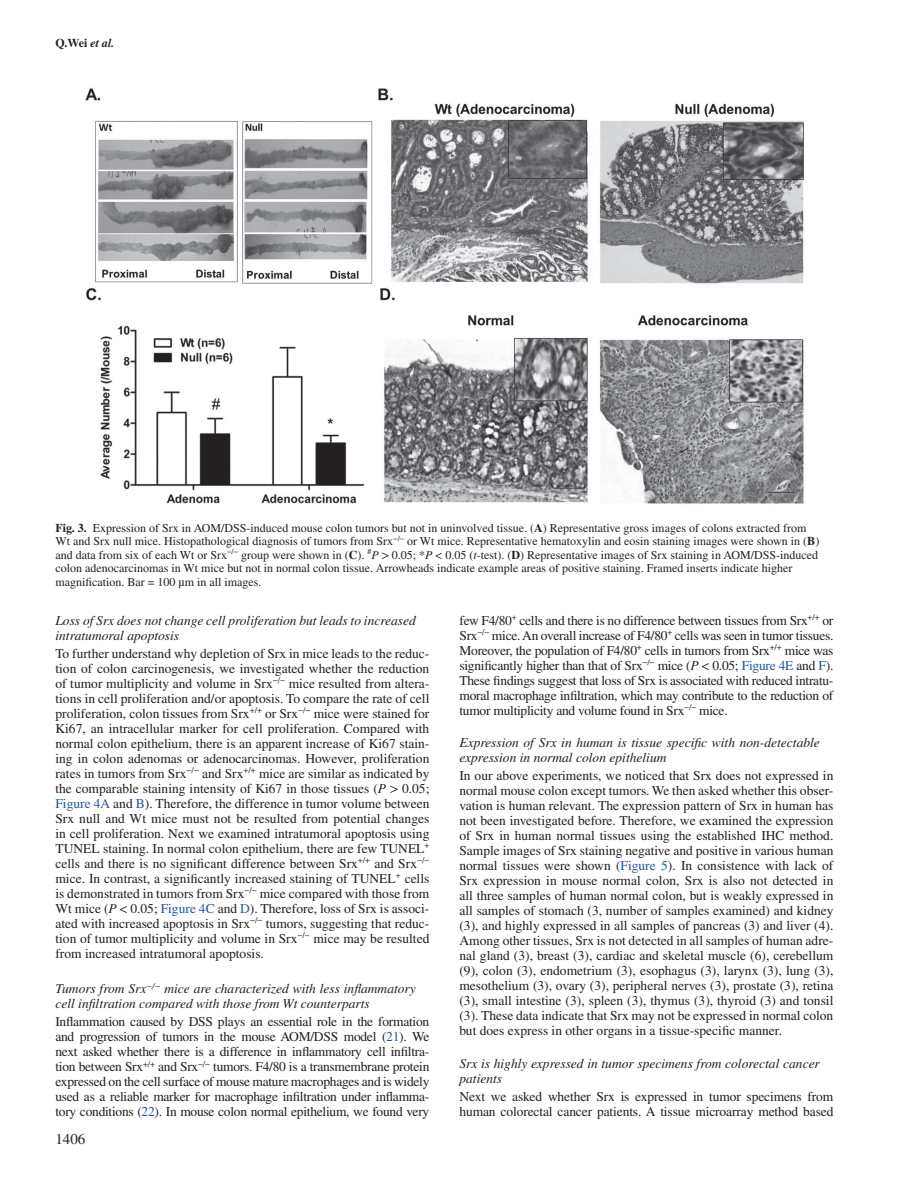
<style>
.page{position:relative;width:919px;height:1187px;background:#fff}
.page>*{position:absolute;margin:0;border:0;box-sizing:border-box;transform-origin:0 0}
.t1{font:15px "Times LT Std";color:#231f20}
.t2{font:13.5px/15px "Times LT Std";letter-spacing:-.01em;color:#231f20;text-align:justify}
.t3{font:italic 13.5px/15px "Times LT Std";color:#231f20}
.t4{font:12px/13.5px "Times LT Std";color:#231f20}
.t5{font:700 12px "Times LT Std";color:#231f20}
.s1{font-style:italic}
.s2{font-weight:700}
.s3{font-family:"Gandhari Unicode"}
.s4{color:#1e56a6}
</style>
<div class="page">
<img style="left:85px;top:88px;width:719px;height:416px">
<p class="t5" style="left:55px;top:36px;width:60px">Q.Wei <span class="s1">et al.</span></p>
<p class="t4" style="left:55px;top:520px;width:765px"><span class="s2">Fig. 3.</span> Expression of Srx in AOM/DSS-induced mouse colon tumors but not in uninvolved tissue. (<span class="s2">A</span>) Representative gross images of colons extracted from Wt and Srx null mice. Histopathological diagnosis of tumors from Srx<sup>−/−</sup> or Wt mice. Representative hematoxylin and eosin staining images were shown in (<span class="s2">B</span>) and data from six of each Wt or Srx<sup>−/−</sup> group were shown in (<span class="s2">C</span>). <sup>#</sup><span class="s1">P</span> <span class="s3">&gt;</span> 0.05; *<span class="s1">P</span> &lt; 0.05 (<span class="s1">t</span>-test). (<span class="s2">D</span>) Representative images of Srx staining in AOM/DSS-induced colon adenocarcinomas in Wt mice but not in normal colon tissue. Arrowheads indicate example areas of positive staining. Framed inserts indicate higher magnification. Bar = 100 <span class="s3">µ</span>m in all images.</p>
<p class="t3" style="left:55px;top:612px;width:362px">Loss of Srx does not change cell proliferation but leads to increased intratumoral apoptosis</p>
<p class="t2" style="left:55px;top:645px;width:375px">To further understand why depletion of Srx in mice leads to the reduc&shy;tion of colon carcinogenesis, we investigated whether the reduction of tumor multiplicity and volume in Srx<sup>−/−</sup> mice resulted from altera&shy;tions in cell proliferation and/or apoptosis. To compare the rate of cell proliferation, colon tissues from Srx<sup>+/+</sup> or Srx<sup>−/−</sup> mice were stained for Ki67, an intracellular marker for cell proliferation. Compared with normal colon epithelium, there is an apparent increase of Ki67 stain&shy;ing in colon adenomas or adenocarcinomas. However, proliferation rates in tumors from Srx<sup>−/−</sup> and Srx<sup>+/+</sup> mice are similar as indicated by the comparable staining intensity of Ki67 in those tissues (<span class="s1">P</span> <span class="s3">&gt;</span> 0.05; <span class="s4">Figure 4A</span> and <span class="s4">B</span>). Therefore, the difference in tumor volume between Srx null and Wt mice must not be resulted from potential changes in cell proliferation. Next we examined intratumoral apoptosis using TUNEL staining. In normal colon epithelium, there are few TUNEL<sup>+ </sup>cells and there is no significant difference between Srx<sup>+/+</sup> and Srx<sup>−/− </sup>mice. In contrast, a significantly increased staining of TUNEL<sup>+</sup> cells is demonstrated in tumors from Srx<sup>−/−</sup> mice compared with those from Wt mice (<span class="s1">P</span> &lt; 0.05; <span class="s4">Figure 4C</span> and <span class="s4">D</span>). Therefore, loss of Srx is associ&shy;ated with increased apoptosis in Srx<sup>−/−</sup> tumors, suggesting that reduc&shy;tion of tumor multiplicity and volume in Srx<sup>−/−</sup> mice may be resulted from increased intratumoral apoptosis.</p>
<p class="t3" style="left:55px;top:981px;width:362px">Tumors from Srx<sup>−/−</sup> mice are characterized with less inflammatory cell infiltration compared with those from Wt counterparts</p>
<p class="t2" style="left:55px;top:1014px;width:375px">Inflammation caused by DSS plays an essential role in the formation and progression of tumors in the mouse AOM/DSS model (<span class="s4">21</span>). We next asked whether there is a difference in inflammatory cell infiltra&shy;tion between Srx<sup>+/+</sup> and Srx<sup>−/−</sup> tumors. F4/80 is a transmembrane protein expressed on the cell surface of mouse mature macrophages and is widely used as a reliable marker for macrophage infiltration under inflamma&shy;tory conditions (<span class="s4">22</span>). In mouse colon normal epithelium, we found very</p>
<p class="t1" style="left:55px;top:1130px;width:31px">1406</p>
<p class="t2" style="left:459px;top:612px;width:375px">few F4/80<sup>+</sup> cells and there is no difference between tissues from Srx<sup>+/+</sup> or Srx<sup>−/−</sup> mice. An overall increase of F4/80<sup>+</sup> cells was seen in tumor tissues.<br>Moreover, the population of F4/80<sup>+</sup> cells in tumors from Srx<sup>+/+</sup> mice was significantly higher than that of Srx<sup>−/−</sup> mice (<span class="s1">P</span> &lt; 0.05; <span class="s4">Figure 4E</span> and <span class="s4">F</span>).<br>These findings suggest that loss of Srx is associated with reduced intratu&shy;moral macrophage infiltration, which may contribute to the reduction of tumor multiplicity and volume found in Srx<sup>−/−</sup> mice.</p>
<p class="t3" style="left:459px;top:735px;width:362px">Expression of Srx in human is tissue specific with non-detectable expression in normal colon epithelium</p>
<p class="t2" style="left:459px;top:768px;width:375px">In our above experiments, we noticed that Srx does not expressed in normal mouse colon except tumors. We then asked whether this obser&shy;vation is human relevant. The expression pattern of Srx in human has not been investigated before. Therefore, we examined the expression of Srx in human normal tissues using the established IHC method.<br>Sample images of Srx staining negative and positive in various human normal tissues were shown (<span class="s4">Figure 5</span>). In consistence with lack of Srx expression in mouse normal colon, Srx is also not detected in all three samples of human normal colon, but is weakly expressed in all samples of stomach (3, number of samples examined) and kidney (3), and highly expressed in all samples of pancreas (3) and liver (4).<br>Among other tissues, Srx is not detected in all samples of human adre&shy;nal gland (3), breast (3), cardiac and skeletal muscle (6), cerebellum (9), colon (3), endometrium (3), esophagus (3), larynx (3), lung (3), mesothelium (3), ovary (3), peripheral nerves (3), prostate (3), retina (3), small intestine (3), spleen (3), thymus (3), thyroid (3) and tonsil (3). These data indicate that Srx may not be expressed in normal colon but does express in other organs in a tissue-specific manner.</p>
<p class="t3" style="left:459px;top:1056px;width:362px">Srx is highly expressed in tumor specimens from colorectal cancer patients</p>
<p class="t2" style="left:459px;top:1089px;width:375px">Next we asked whether Srx is expressed in tumor specimens from human colorectal cancer patients. A tissue microarray method based</p>
</div>
